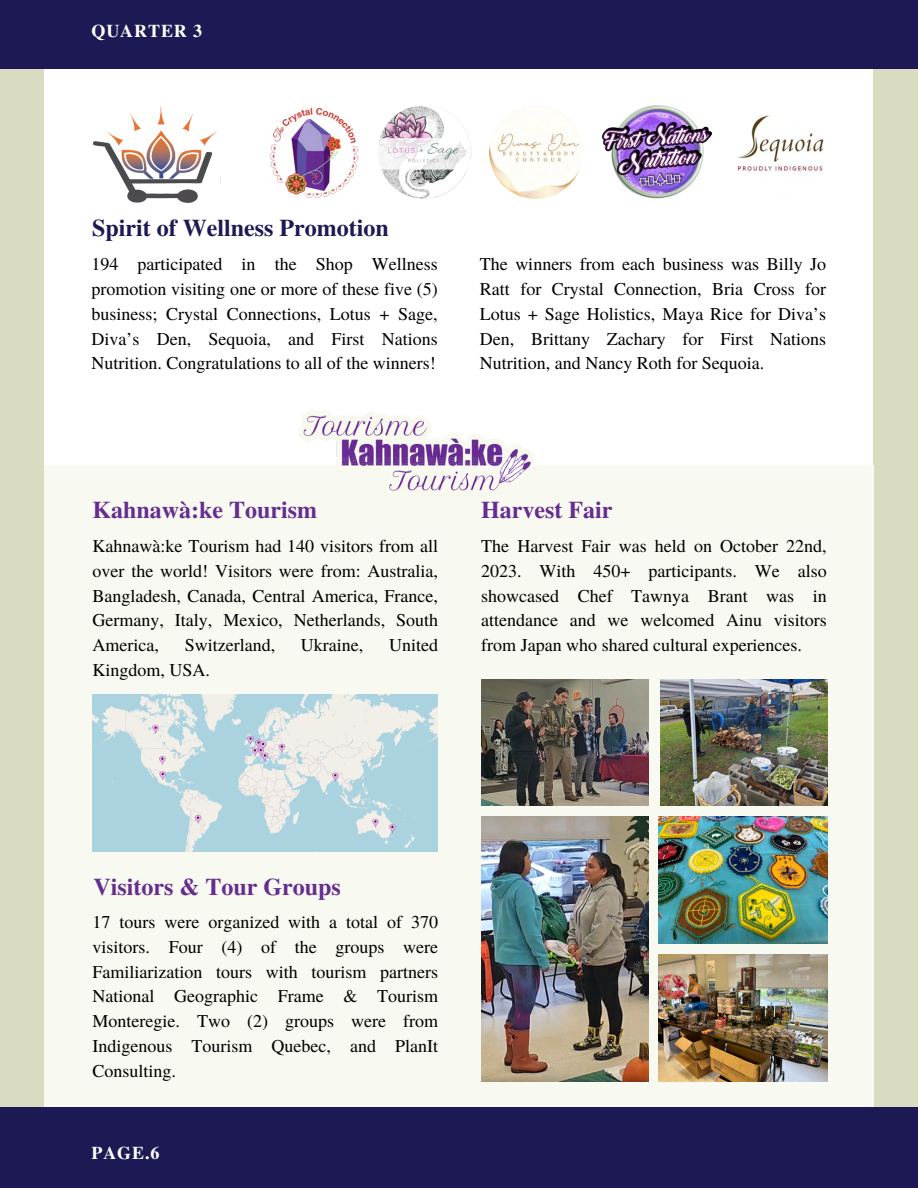
<style>
.page{position:relative;width:918px;height:1188px;background:#fff}
.page>*{position:absolute;margin:0;border:0;box-sizing:border-box;transform-origin:0 0}
.t1{font:700 24px "Te X Gyre Termes";color:#662d91}
.t2{font:700 24px "Te X Gyre Termes";color:#1d1954}
.t3{font:18px/24.8px "Te X Gyre Termes";color:#000;text-align:justify}
.t4{font:700 18px "Te X Gyre Termes";letter-spacing:.05em;color:#fff}
</style>
<div class="page">
<div style="left:0;top:68px;width:918px;height:1039px;background:#dadcc1"></div>
<div style="left:45px;top:0;width:828px;height:1188px;background:#fff"></div>
<div style="left:45px;top:466px;width:828px;height:722px;background:#f8f9f0"></div>
<div style="left:0;top:0;width:918px;height:68px;background:#1d1954"></div>
<div style="left:0;top:1107px;width:918px;height:81px;background:#1d1954"></div>
<img style="left:660px;top:680px;width:168px;height:126px">
<img style="left:481px;top:817px;width:168px;height:265px">
<img style="left:659px;top:954px;width:169px;height:128px">
<img style="left:481px;top:680px;width:168px;height:126px">
<img style="left:659px;top:817px;width:169px;height:127px">
<img style="left:93px;top:695px;width:345px;height:156px">
<img style="left:283px;top:411px;width:264px;height:80px">
<img style="left:266px;top:105px;width:94px;height:94px;border-radius:50%">
<img style="left:378px;top:105px;width:94px;height:94px;border-radius:50%">
<img style="left:732px;top:105px;width:94px;height:94px;border-radius:50%">
<img style="left:489px;top:105px;width:94px;height:94px;border-radius:50%">
<img style="left:602px;top:105px;width:111px;height:94px">
<img style="left:94px;top:106px;width:127px;height:97px">
<p class="t4" style="left:91px;top:17px;width:112px">QUARTER 3</p>
<h1 class="t2" style="left:92px;top:210px;width:298px">Spirit of Wellness Promotion</h1>
<p class="t3" style="left:91px;top:251px;width:348px">194 participated in the Shop Wellness promotion visiting one or more of these five (5) business; Crystal Connections, Lotus + Sage, Diva’s Den, Sequoia, and First Nations Nutrition. Congratulations to all of the winners!</p>
<p class="t3" style="left:480px;top:251px;width:348px">The winners from each business was Billy Jo Ratt for Crystal Connection, Bria Cross for Lotus + Sage Holistics, Maya Rice for Diva’s Den, Brittany Zachary for First Nations Nutrition, and Nancy Roth for Sequoia.</p>
<h1 class="t1" style="left:93px;top:492px;width:226px">Kahnawà:ke Tourism</h1>
<p class="t3" style="left:93px;top:533px;width:347px">Kahnawà:ke Tourism had 140 visitors from all over the world! Visitors were from: Australia, Bangladesh, Canada, Central America, France, Germany, Italy, Mexico, Netherlands, South America,</p>
<p class="t3" style="left:185px;top:632px;width:92px">Switzerland,</p>
<p class="t3" style="left:301px;top:632px;width:64px">Ukraine,</p>
<p class="t3" style="left:389px;top:632px;width:50px">United</p>
<p class="t3" style="left:93px;top:657px;width:119px">Kingdom, USA.</p>
<h1 class="t1" style="left:481px;top:492px;width:133px">Harvest Fair</h1>
<p class="t3" style="left:481px;top:533px;width:347px">The Harvest Fair was held on October 22nd, 2023. With 450+ participants. We also showcased Chef Tawnya Brant was in attendance and we welcomed Ainu visitors from Japan who shared cultural experiences.</p>
<h1 class="t1" style="left:94px;top:868px;width:249px">Visitors &amp; Tour Groups</h1>
<p class="t3" style="left:93px;top:909px;width:347px">17 tours were organized with a total of 370 visitors. Four (4) of the groups were Familiarization tours with tourism partners National Geographic Frame &amp; Tourism Monteregie. Two (2) groups were from Indigenous Tourism Quebec, and PlanIt Consulting.</p>
<p class="t4" style="left:91px;top:1139px;width:70px">PAGE.6</p>
</div>
